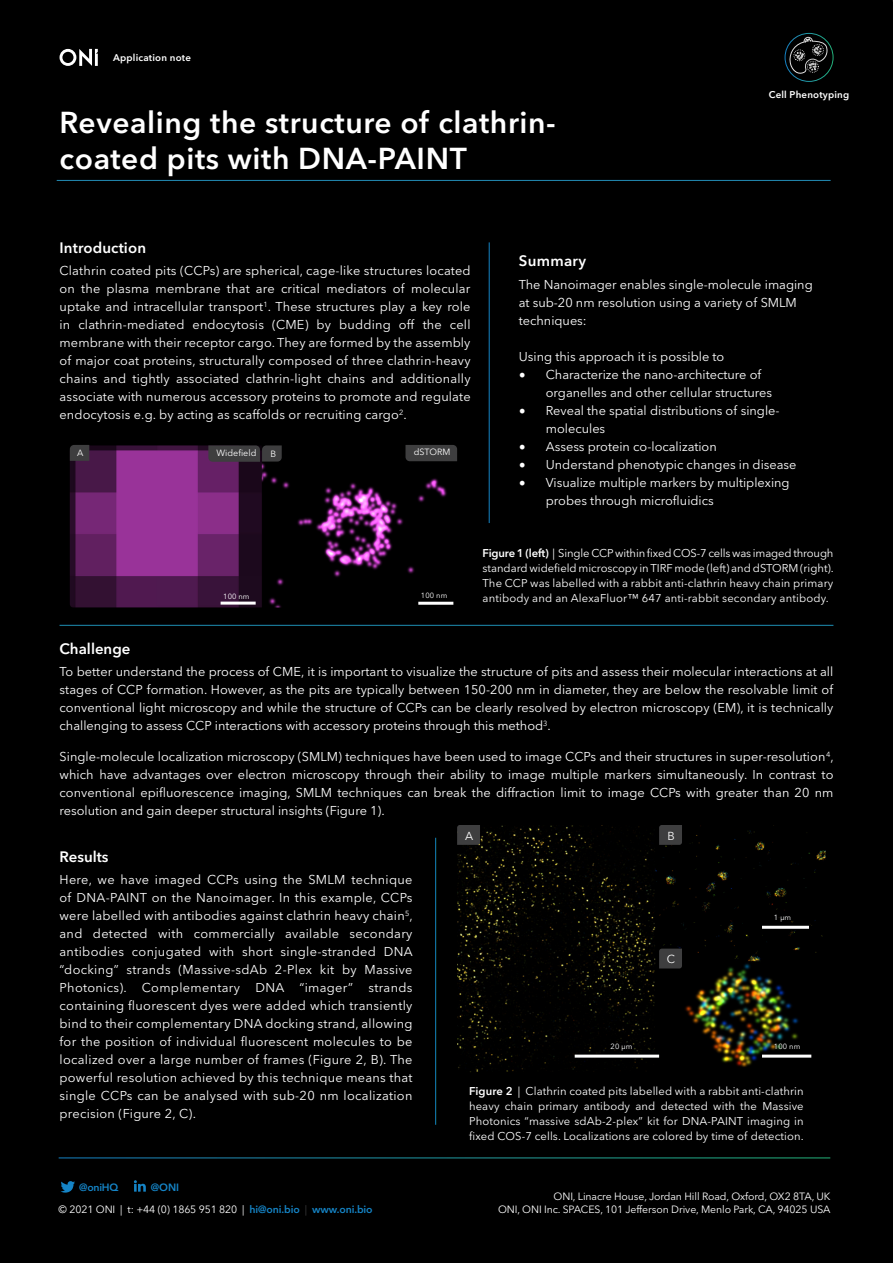
<style>
.page{position:relative;width:893px;height:1263px;background:#000}
.page>*{position:absolute;margin:0;border:0;box-sizing:border-box;transform-origin:0 0}
.t1{font:600 30px/36px "Avenir Next LT Pro";letter-spacing:.02em;color:#fff}
.body{font:600 15px "Avenir Next LT Pro";letter-spacing:.01em;color:#fff}
.body-2{font:12.75px/18px "Avenir Next LT Pro";color:#fff;text-align:justify}
.t2{font:11.55px "Avenir Next LT Pro";color:#fff}
.t3{font:11.25px/15px "Avenir Next LT Pro";letter-spacing:.01em;color:#fff;text-align:justify}
.t4{font:10.5px "Avenir Next LT Pro";letter-spacing:-.01em;color:#fff}
.t5{font:600 10.5px "Avenir Next LT Pro";letter-spacing:-.025em;color:#1584c6}
.t6{font:600 9.75px "Avenir Next LT Pro";letter-spacing:.02em;color:#fff}
.t7{font:9px "Avenir Next LT Pro";color:#fff}
.t8{font:7.5px "Avenir Next LT Pro";letter-spacing:.01em;color:#fff}
.s1{font-family:"Minion Pro";font-size:18px}
.s2{font-weight:600}
.s3{font-weight:600;color:#1584c6}
.s4{color:#3e3e3f}
</style>
<div class="page">
<svg style="left:134px;top:1180px;width:12px;height:11px"></svg>
<hr style="left:59px;top:1157px;width:771px;height:1px;background:#fff">
<div style="left:785px;top:33px;width:48px;height:49px;border:1px solid #fff;border-radius:50%"></div>
<svg style="left:60px;top:49px;width:38px;height:17px"></svg>
<div style="left:506px;top:240px;width:327px;height:287px;background:#000;border-radius:4px"></div>
<hr style="left:489px;top:242px;width:1px;height:281px;background:#fff">
<svg style="left:788px;top:36px;width:42px;height:41px;background:#232627"></svg>
<img style="left:457px;top:825px;width:369px;height:247px">
<svg style="left:457px;top:825px;width:23px;height:20px"></svg>
<svg style="left:659px;top:825px;width:23px;height:20px"></svg>
<img style="left:70px;top:445px;width:386px;height:163px">
<svg style="left:70px;top:445px;width:19px;height:16px"></svg>
<svg style="left:208px;top:445px;width:74px;height:17px"></svg>
<hr style="left:435px;top:838px;width:1px;height:287px;background:#fff">
<hr style="left:60px;top:625px;width:773px;height:1px;background:#fff">
<hr style="left:221px;top:602px;width:35px;height:3px;background:#fff">
<hr style="left:418px;top:602px;width:35px;height:3px;background:#fff">
<hr style="left:762px;top:926px;width:47px;height:3px;background:#fff">
<hr style="left:762px;top:1054px;width:49px;height:3px;background:#fff">
<hr style="left:743px;top:925px;width:14px;height:3px;background:#000">
<hr style="left:57px;top:180px;width:774px;height:1px;background:#fff">
<svg style="left:61px;top:1181px;width:14px;height:12px"></svg>
<svg style="left:405px;top:445px;width:52px;height:16px"></svg>
<svg style="left:659px;top:949px;width:23px;height:19px"></svg>
<hr style="left:575px;top:1054px;width:84px;height:3px;background:#fff">
<p class="t6" style="left:113px;top:52px;width:79px">Application note</p>
<p class="t1" style="left:60px;top:104px;width:498px">Revealing the structure of clathrin&shy;coated pits with DNA-PAINT</p>
<p class="t6" style="left:769px;top:89px;width:82px">Cell Phenotyping</p>
<p class="body" style="left:60px;top:239px;width:88px">Introduction</p>
<p class="body-2" style="left:60px;top:262px;width:413px">Clathrin coated pits (CCPs) are spherical, cage-like structures located on the plasma membrane that are critical mediators of molecular uptake and intracellular transport<sup>1</sup>. These structures play a key role in clathrin-mediated endocytosis (CME) by budding off the cell membrane with their receptor cargo. They are formed by the assembly of major coat proteins, structurally composed of three clathrin-heavy chains and tightly associated clathrin-light chains and additionally associate with numerous accessory proteins to promote and regulate endocytosis e.g. by acting as scaffolds or recruiting cargo<sup>2</sup>.</p>
<p class="t7" style="left:77px;top:448px;width:8px">A</p>
<p class="t7" style="left:217px;top:447px;width:41px">Widefield</p>
<p class="t7" style="left:270px;top:448px;width:7px">B</p>
<p class="t7" style="left:414px;top:447px;width:38px">dSTORM</p>
<p class="body" style="left:519px;top:252px;width:69px">Summary</p>
<p class="body-2" style="left:519px;top:275px;width:295px;text-align:left">The Nanoimager enables single-molecule imaging at sub-20 nm resolution using a variety of SMLM techniques:</p>
<p class="body-2" style="left:519px;top:347px;width:207px">Using this approach it is possible to</p>
<p class="body-2" style="left:546px;top:365px;width:228px;text-indent:-27px"><span class="s1">•</span> Characterize the nano-architecture of organelles and other cellular structures</p>
<p class="body-2" style="left:546px;top:401px;width:235px;text-indent:-27px"><span class="s1">•</span> Reveal the spatial distributions of single&shy;molecules</p>
<p class="body-2" style="left:519px;top:437px;width:199px"><span class="s1">•</span> Assess protein co-localization</p>
<p class="body-2" style="left:519px;top:455px;width:279px"><span class="s1">•</span> Understand phenotypic changes in disease</p>
<p class="body-2" style="left:546px;top:473px;width:245px;text-indent:-27px"><span class="s1">•</span> Visualize multiple markers by multiplexing probes through microfluidics</p>
<p class="t8" style="left:223px;top:592px;width:28px">100 nm</p>
<p class="t8" style="left:421px;top:591px;width:28px">100 nm</p>
<p class="t3" style="left:483px;top:546px;width:353px"><span class="s2">Figure 1 (left)</span> | Single CCP within fixed COS-7 cells was imaged through standard widefield microscopy in TIRF mode (left) and dSTORM (right).<br>The CCP was labelled with a rabbit anti-clathrin heavy chain primary antibody and an AlexaFluor™ 647 anti-rabbit secondary antibody.</p>
<p class="body" style="left:60px;top:639px;width:72px">Challenge</p>
<p class="body-2" style="left:60px;top:663px;width:775px">To better understand the process of CME, it is important to visualize the structure of pits and assess their molecular interactions at all stages of CCP formation. However, as the pits are typically between 150-200 nm in diameter, they are below the resolvable limit of conventional light microscopy and while the structure of CCPs can be clearly resolved by electron microscopy (EM), it is technically challenging to assess CCP interactions with accessory proteins through this method<sup>3</sup>.</p>
<p class="body-2" style="left:60px;top:747px;width:776px">Single-molecule localization microscopy (SMLM) techniques have been used to image CCPs and their structures in super-resolution<sup>4</sup>, which have advantages over electron microscopy through their ability to image multiple markers simultaneously. In contrast to conventional epifluorescence imaging, SMLM techniques can break the diffraction limit to image CCPs with greater than 20 nm resolution and gain deeper structural insights (Figure 1).</p>
<p class="body" style="left:60px;top:847px;width:51px">Results</p>
<p class="body-2" style="left:60px;top:871px;width:355px">Here, we have imaged CCPs using the SMLM technique of DNA-PAINT on the Nanoimager. In this example, CCPs were labelled with antibodies against clathrin heavy chain<sup>5</sup>, and detected with commercially available secondary antibodies conjugated with short single-stranded DNA “docking” strands (Massive-sdAb 2-Plex kit by Massive Photonics). Complementary DNA “imager” strands containing fluorescent dyes were added which transiently bind to their complementary DNA docking strand, allowing for the position of individual fluorescent molecules to be localized over a large number of frames (Figure 2, B). The powerful resolution achieved by this technique means that single CCPs can be analysed with sub-20 nm localization precision (Figure 2, C).</p>
<p class="t5" style="left:79px;top:1181px;width:41px">@oniHQ</p>
<p class="t5" style="left:151px;top:1181px;width:30px">@ONI</p>
<p class="t2" style="left:465px;top:828px;width:10px">A</p>
<p class="t2" style="left:667px;top:828px;width:9px">B</p>
<p class="t8" style="left:611px;top:1042px;width:23px">20 μm</p>
<p class="t2" style="left:667px;top:952px;width:10px">C</p>
<p class="t8" style="left:774px;top:913px;width:19px">1 μm</p>
<p class="t8" style="left:774px;top:1042px;width:28px">100 nm</p>
<p class="t3" style="left:469px;top:1083px;width:336px"><span class="s2">Figure 2</span> | Clathrin coated pits labelled with a rabbit anti-clathrin heavy chain primary antibody and detected with the Massive Photonics “massive sdAb-2-plex” kit for DNA-PAINT imaging in fixed COS-7 cells. Localizations are colored by time of detection.</p>
<p class="t4" style="left:554px;top:1190px;width:278px">ONI, Linacre House, Jordan Hill Road, Oxford, OX2 8TA, UK</p>
<p class="t4" style="left:59px;top:1202px;width:316px">© 2021 ONI | t: +44 (0) 1865 951 820 | <span class="s3">hi@oni.bio</span> <span class="s4">|</span> <span class="s3">www.oni.bio</span></p>
<p class="t4" style="left:498px;top:1202px;width:334px">ONI, ONI Inc. SPACES, 101 Jefferson Drive, Menlo Park, CA, 94025 USA</p>
</div>
